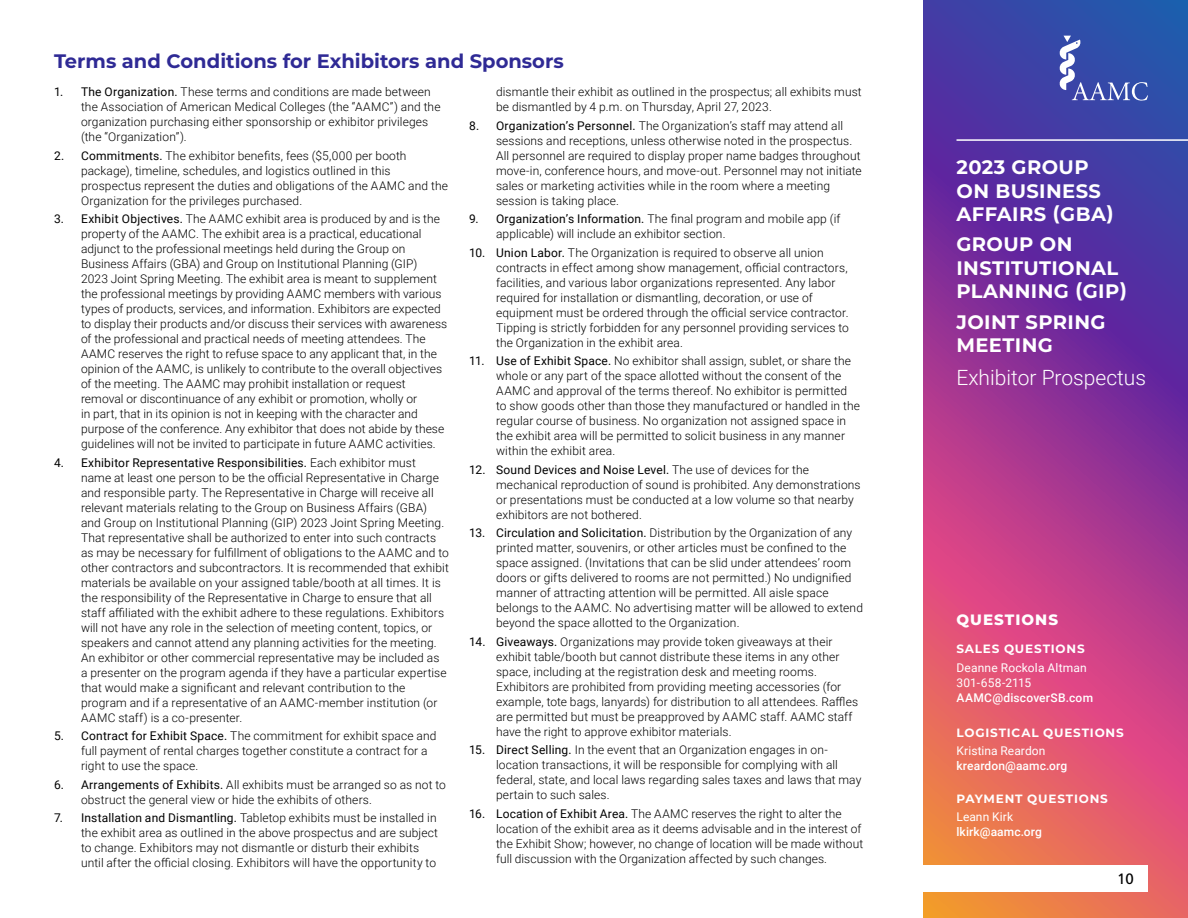
<style>
.page{position:relative;width:1188px;height:918px;background:#fff}
.page>*{position:absolute;margin:0;border:0;box-sizing:border-box;transform-origin:0 0}
.t1{font:300 21px "Roboto";color:#fff}
.t2{font:700 19.5px/23.4px "Montserrat";letter-spacing:.02em;color:#fff}
.H1_HEADER{font:700 19.5px "Montserrat";color:#2f2a95}
.t3{font:800 15px "Montserrat";letter-spacing:.07em;color:#fff}
.t4{font:15px "Frutiger";color:#000}
.t5{font:300 12px/15px "Roboto";letter-spacing:.01em;color:#000}
.t6{font:12px/15px "Roboto";letter-spacing:.01em;color:#fff}
.t7{font:500 12px "Roboto";letter-spacing:.01em;color:#fff}
.t8{font:700 12px "Montserrat";letter-spacing:.07em;color:#fff}
.s1{font-weight:400}
</style>
<div class="page">
<svg style="left:923px;top:0;width:265px;height:918px;background:#9a438b"></svg>
<div style="left:885px;top:865px;width:263px;height:27px;background:#fff"></div>
<svg style="left:1060px;top:36px;width:88px;height:65px;background:#4e65b5"></svg>
<hr style="left:957px;top:139px;width:231px;height:2px;background:#fff">
<p class="H1_HEADER" style="left:54px;top:47px;width:511px">Terms and Conditions for Exhibitors and Sponsors</p>
<p class="t5" style="left:81px;top:84px;width:361px;text-indent:-27px"><span class="s1">1. The Organization.</span> These terms and conditions are made between the Association of American Medical Colleges (the “AAMC”) and the organization purchasing either sponsorship or exhibitor privileges (the “Organization”).</p>
<p class="t5" style="left:81px;top:147px;width:368px;text-indent:-27px"><span class="s1">2. Commitments.</span> The exhibitor benefits, fees ($5,000 per booth package), timeline, schedules, and logistics outlined in this prospectus represent the duties and obligations of the AAMC and the Organization for the privileges purchased.</p>
<p class="t5" style="left:81px;top:211px;width:368px;text-indent:-27px"><span class="s1">3. Exhibit Objectives.</span> The AAMC exhibit area is produced by and is the property of the AAMC. The exhibit area is a practical, educational adjunct to the professional meetings held during the Group on Business Affairs (GBA) and Group on Institutional Planning (GIP)<br>2023 Joint Spring Meeting. The exhibit area is meant to supplement the professional meetings by providing AAMC members with various types of products, services, and information. Exhibitors are expected to display their products and/or discuss their services with awareness of the professional and practical needs of meeting attendees. The AAMC reserves the right to refuse space to any applicant that, in the opinion of the AAMC, is unlikely to contribute to the overall objectives of the meeting. The AAMC may prohibit installation or request removal or discontinuance of any exhibit or promotion, wholly or<br>in part, that in its opinion is not in keeping with the character and purpose of the conference. Any exhibitor that does not abide by these guidelines will not be invited to participate in future AAMC activities.</p>
<p class="t5" style="left:81px;top:454px;width:369px;text-indent:-27px"><span class="s1">4. Exhibitor Representative Responsibilities.</span> Each exhibitor must name at least one person to be the official Representative in Charge and responsible party. The Representative in Charge will receive all relevant materials relating to the Group on Business Affairs (GBA) and Group on Institutional Planning (GIP) 2023 Joint Spring Meeting.<br>That representative shall be authorized to enter into such contracts as may be necessary for fulfillment of obligations to the AAMC and to other contractors and subcontractors. It is recommended that exhibit materials be available on your assigned table/booth at all times. It is the responsibility of the Representative in Charge to ensure that all staff affiliated with the exhibit adhere to these regulations. Exhibitors will not have any role in the selection of meeting content, topics, or speakers and cannot attend any planning activities for the meeting.<br>An exhibitor or other commercial representative may be included as a presenter on the program agenda if they have a particular expertise that would make a significant and relevant contribution to the program and if a representative of an AAMC-member institution (or AAMC staff) is a co-presenter.</p>
<p class="t5" style="left:81px;top:728px;width:357px;text-indent:-27px"><span class="s1">5. Contract for Exhibit Space.</span> The commitment for exhibit space and full payment of rental charges together constitute a contract for a right to use the space.</p>
<p class="t5" style="left:81px;top:776px;width:366px;text-indent:-27px"><span class="s1">6. Arrangements of Exhibits.</span> All exhibits must be arranged so as not to obstruct the general view or hide the exhibits of others.</p>
<p class="t5" style="left:81px;top:810px;width:359px;text-indent:-27px"><span class="s1">7. Installation and Dismantling.</span> Tabletop exhibits must be installed in the exhibit area as outlined in the above prospectus and are subject to change. Exhibitors may not dismantle or disturb their exhibits until after the official closing. Exhibitors will have the opportunity to</p>
<p class="t5" style="left:496px;top:84px;width:367px">dismantle their exhibit as outlined in the prospectus; all exhibits must be dismantled by 4 p.m. on Thursday, April 27, 2023.</p>
<p class="t5" style="left:496px;top:117px;width:367px;text-indent:-27px"><span class="s1">8. Organization’s Personnel.</span> The Organization’s staff may attend all sessions and receptions, unless otherwise noted in the prospectus.<br>All personnel are required to display proper name badges throughout move-in, conference hours, and move-out. Personnel may not initiate sales or marketing activities while in the room where a meeting session is taking place.</p>
<p class="t5" style="left:496px;top:211px;width:346px;text-indent:-27px"><span class="s1">9. Organization’s Information.</span> The final program and mobile app (if applicable) will include an exhibitor section.</p>
<p class="t5" style="left:496px;top:244px;width:354px;text-indent:-27px"><span class="s1">10. Union Labor.</span> The Organization is required to observe all union contracts in effect among show management, official contractors, facilities, and various labor organizations represented. Any labor required for installation or dismantling, decoration, or use of equipment must be ordered through the official service contractor.<br>Tipping is strictly forbidden for any personnel providing services to the Organization in the exhibit area.</p>
<p class="t5" style="left:496px;top:353px;width:365px;text-indent:-27px"><span class="s1">11. Use of Exhibit Space.</span> No exhibitor shall assign, sublet, or share the whole or any part of the space allotted without the consent of the AAMC and approval of the terms thereof. No exhibitor is permitted to show goods other than those they manufactured or handled in the regular course of business. No organization not assigned space in the exhibit area will be permitted to solicit business in any manner within the exhibit area.</p>
<p class="t5" style="left:496px;top:461px;width:366px;text-indent:-27px"><span class="s1">12. Sound Devices and Noise Level.</span> The use of devices for the mechanical reproduction of sound is prohibited. Any demonstrations or presentations must be conducted at a low volume so that nearby exhibitors are not bothered.</p>
<p class="t5" style="left:496px;top:525px;width:368px;text-indent:-27px"><span class="s1">13. Circulation and Solicitation.</span> Distribution by the Organization of any printed matter, souvenirs, or other articles must be confined to the space assigned. (Invitations that can be slid under attendees’ room doors or gifts delivered to rooms are not permitted.) No undignified manner of attracting attention will be permitted. All aisle space belongs to the AAMC. No advertising matter will be allowed to extend beyond the space allotted to the Organization.</p>
<p class="t5" style="left:496px;top:634px;width:364px;text-indent:-27px"><span class="s1">14. Giveaways.</span> Organizations may provide token giveaways at their exhibit table/booth but cannot distribute these items in any other space, including at the registration desk and meeting rooms.<br>Exhibitors are prohibited from providing meeting accessories (for example, tote bags, lanyards) for distribution to all attendees. Raffles are permitted but must be preapproved by AAMC staff. AAMC staff have the right to approve exhibitor materials.</p>
<p class="t5" style="left:496px;top:742px;width:367px;text-indent:-27px"><span class="s1">15. Direct Selling.</span> In the event that an Organization engages in on&shy;location transactions, it will be responsible for complying with all federal, state, and local laws regarding sales taxes and laws that may pertain to such sales.</p>
<p class="t5" style="left:496px;top:806px;width:369px;text-indent:-27px"><span class="s1">16. Location of Exhibit Area.</span> The AAMC reserves the right to alter the location of the exhibit area as it deems advisable and in the interest of the Exhibit Show; however, no change of location will be made without full discussion with the Organization affected by such changes.</p>
<h2 class="t2" style="left:957px;top:155px;width:159px">2023 GROUP<br>ON BUSINESS<br>AFFAIRS (GBA)</h2>
<h2 class="t2" style="left:957px;top:232px;width:172px">GROUP ON<br>INSTITUTIONAL<br>PLANNING (GIP)</h2>
<h2 class="t2" style="left:957px;top:309px;width:151px">JOINT SPRING<br>MEETING</h2>
<h1 class="t1" style="left:957px;top:363px;width:191px">Exhibitor Prospectus</h1>
<p class="t3" style="left:957px;top:608px;width:103px">QUESTIONS</p>
<p class="t8" style="left:957px;top:640px;width:130px">SALES QUESTIONS</p>
<p class="t6" style="left:957px;top:659px;width:132px">Deanne Rockola Altman<br>301-658-2115</p>
<p class="t7" style="left:957px;top:689px;width:138px">AAMC@discoverSB.com</p>
<p class="t8" style="left:957px;top:724px;width:169px">LOGISTICAL QUESTIONS</p>
<p class="t6" style="left:957px;top:743px;width:90px">Kristina Reardon</p>
<p class="t7" style="left:957px;top:758px;width:112px">kreardon@aamc.org</p>
<p class="t8" style="left:957px;top:791px;width:153px">PAYMENT QUESTIONS</p>
<p class="t6" style="left:957px;top:809px;width:58px">Leann Kirk</p>
<p class="t7" style="left:957px;top:824px;width:87px">lkirk@aamc.org</p>
<p class="t4" style="left:1117px;top:870px;width:18px">10</p>
</div>
